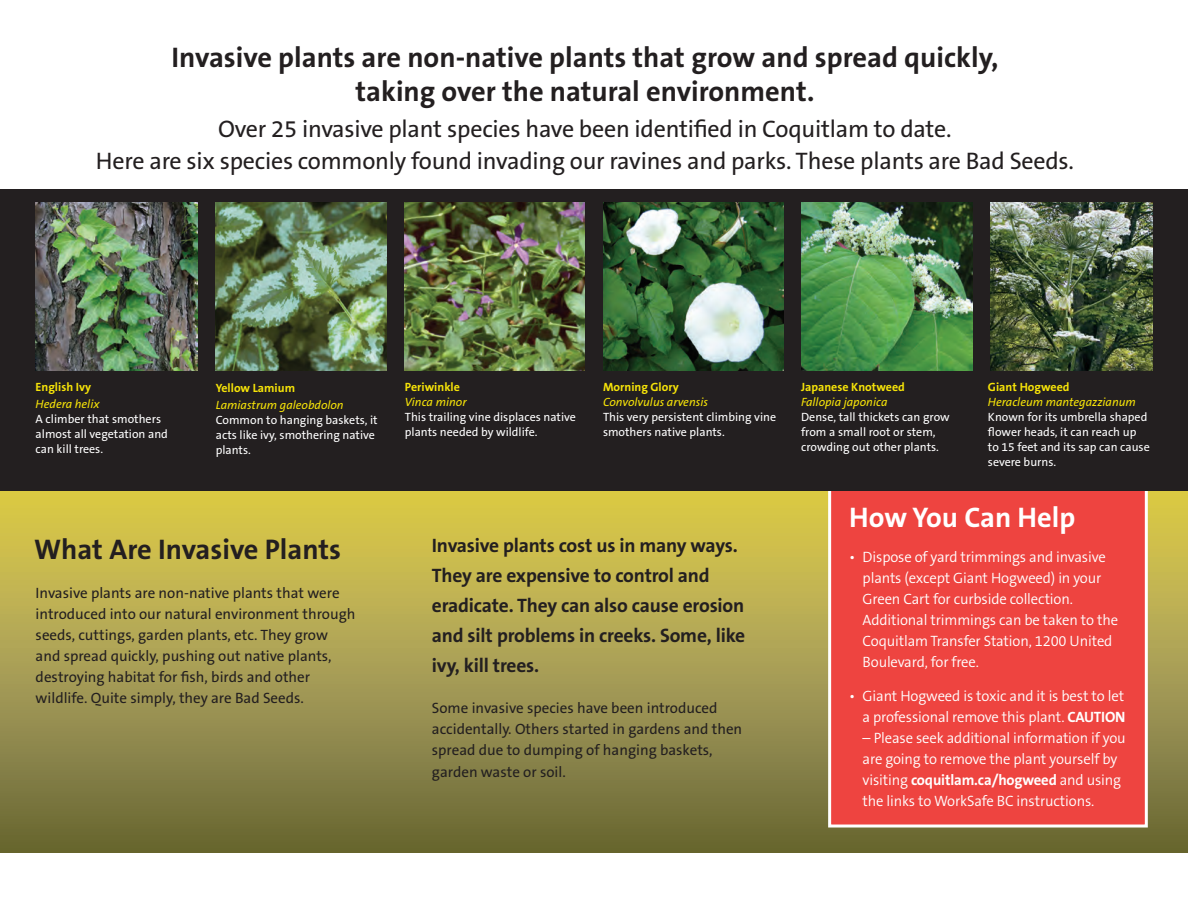
<style>
.page{position:relative;width:1188px;height:918px;background:#fff}
.page>*{position:absolute;margin:0;border:0;box-sizing:border-box;transform-origin:0 0}
.t1{font:700 28.5px/34.5px "The Sans B7";color:#231f20;text-align:center}
.t2{font:700 28.5px "The Sans B7";color:#fff}
.t3{font:24px/31.5px "The Sans B5 Plain";letter-spacing:-.01em;color:#231f20;text-align:center}
.t4{font:700 19.5px/30px "The Sans B7";letter-spacing:-.01em;color:#231f20}
.bullets{font:300 15px/21px "The Sans B4";letter-spacing:-.01em;color:#fff}
.t5{font:15px/21px "The Sans B5 Plain";color:#231f20}
.t6{font:12px/15px "The Sans B5 Plain";color:#fff}
.t7{font:italic 12px "The Sans B5 Plain";color:#f7e408}
.t8{font:700 12px "The Sans B7";color:#f7e408}
.s1{font-family:"The Sans B7";font-weight:700}
</style>
<div class="page">
<svg style="left:0;top:490px;width:1187px;height:362px;background:#a49a4a"></svg>
<div style="left:829px;top:486px;width:317px;height:339px;background:#ee4440"></div>
<div style="left:828px;top:485px;width:319px;height:342px;border:3px solid #fff"></div>
<div style="left:0;top:189px;width:1187px;height:301px;background:#231f20"></div>
<img style="left:405px;top:202px;width:180px;height:168px">
<img style="left:36px;top:202px;width:162px;height:168px">
<img style="left:216px;top:202px;width:171px;height:168px">
<img style="left:603px;top:202px;width:180px;height:168px">
<img style="left:801px;top:202px;width:171px;height:168px">
<img style="left:990px;top:202px;width:162px;height:168px">
<p class="t1" style="left:172px;top:41px;width:828px">Invasive plants are non-native plants that grow and spread quickly, taking over the natural environment.</p>
<p class="t3" style="left:96px;top:114px;width:979px">Over 25 invasive plant species have been identified in Coquitlam to date.<br>Here are six species commonly found invading our ravines and parks. These plants are Bad Seeds.</p>
<p class="t8" style="left:36px;top:381px;width:57px">English Ivy</p>
<p class="t7" style="left:36px;top:397px;width:65px">Hedera helix</p>
<p class="t6" style="left:36px;top:412px;width:134px">A climber that smothers almost all vegetation and can kill trees.</p>
<p class="t8" style="left:216px;top:382px;width:81px">Yellow Lamium</p>
<p class="t7" style="left:216px;top:398px;width:129px">Lamiastrum galeobdolon</p>
<p class="t6" style="left:216px;top:413px;width:163px">Common to hanging baskets, it acts like ivy, smothering native</p>
<p class="t6" style="left:216px;top:443px;width:37px">plants.</p>
<p class="t1" style="left:34px;top:532px;width:308px">What Are Invasive Plants</p>
<p class="t5" style="left:36px;top:582px;width:321px">Invasive plants are non-native plants that were introduced into our natural environment through seeds, cuttings, garden plants, etc. They grow and spread quickly, pushing out native plants, destroying habitat for fish, birds and other wildlife. Quite simply, they are Bad Seeds.</p>
<p class="t8" style="left:405px;top:381px;width:57px">Periwinkle</p>
<p class="t7" style="left:405px;top:396px;width:63px">Vinca minor</p>
<p class="t6" style="left:405px;top:410px;width:172px">This trailing vine displaces native plants needed by wildlife.</p>
<p class="t8" style="left:603px;top:381px;width:77px">Morning Glory</p>
<p class="t7" style="left:603px;top:396px;width:106px">Convolvulus arvensis</p>
<p class="t6" style="left:603px;top:410px;width:175px">This very persistent climbing vine smothers native plants.</p>
<p class="t4" style="left:432px;top:531px;width:315px">Invasive plants cost us in many ways.<br>They are expensive to control and eradicate. They can also cause erosion and silt problems in creeks. Some, like ivy, kill trees.</p>
<p class="t5" style="left:432px;top:698px;width:312px">Some invasive species have been introduced accidentally. Others started in gardens and then spread due to dumping of hanging baskets, garden waste or soil.</p>
<p class="t8" style="left:801px;top:381px;width:105px">Japanese Knotweed</p>
<p class="t7" style="left:801px;top:396px;width:88px">Fallopia japonica</p>
<p class="t6" style="left:801px;top:410px;width:150px">Dense, tall thickets can grow from a small root or stem, crowding out other plants.</p>
<p class="t8" style="left:987px;top:381px;width:83px">Giant Hogweed</p>
<p class="t7" style="left:987px;top:396px;width:149px">Heracleum mantegazzianum</p>
<p class="t6" style="left:987px;top:410px;width:163px">Known for its umbrella shaped flower heads, it can reach up to 15 feet and its sap can cause severe burns.</p>
<p class="t2" style="left:849px;top:502px;width:228px">How You Can Help</p>
<p class="bullets" style="left:862px;top:546px;width:257px;text-indent:-14px">• Dispose of yard trimmings and invasive plants (except Giant Hogweed) in your Green Cart for curbside collection.<br>Additional trimmings can be taken to the Coquitlam Transfer Station, 1200 United Boulevard, for free.</p>
<p class="bullets" style="left:849px;top:686px;width:278px;text-align:right">• Giant Hogweed is toxic and it is best to let a professional remove this plant. <span class="s1">CAUTION</span></p>
<p class="bullets" style="left:862px;top:728px;width:264px">– Please seek additional information if you are going to remove the plant yourself by visiting <span class="s1">coquitlam.ca/hogweed</span> and using the links to WorkSafe BC instructions.</p>
</div>
